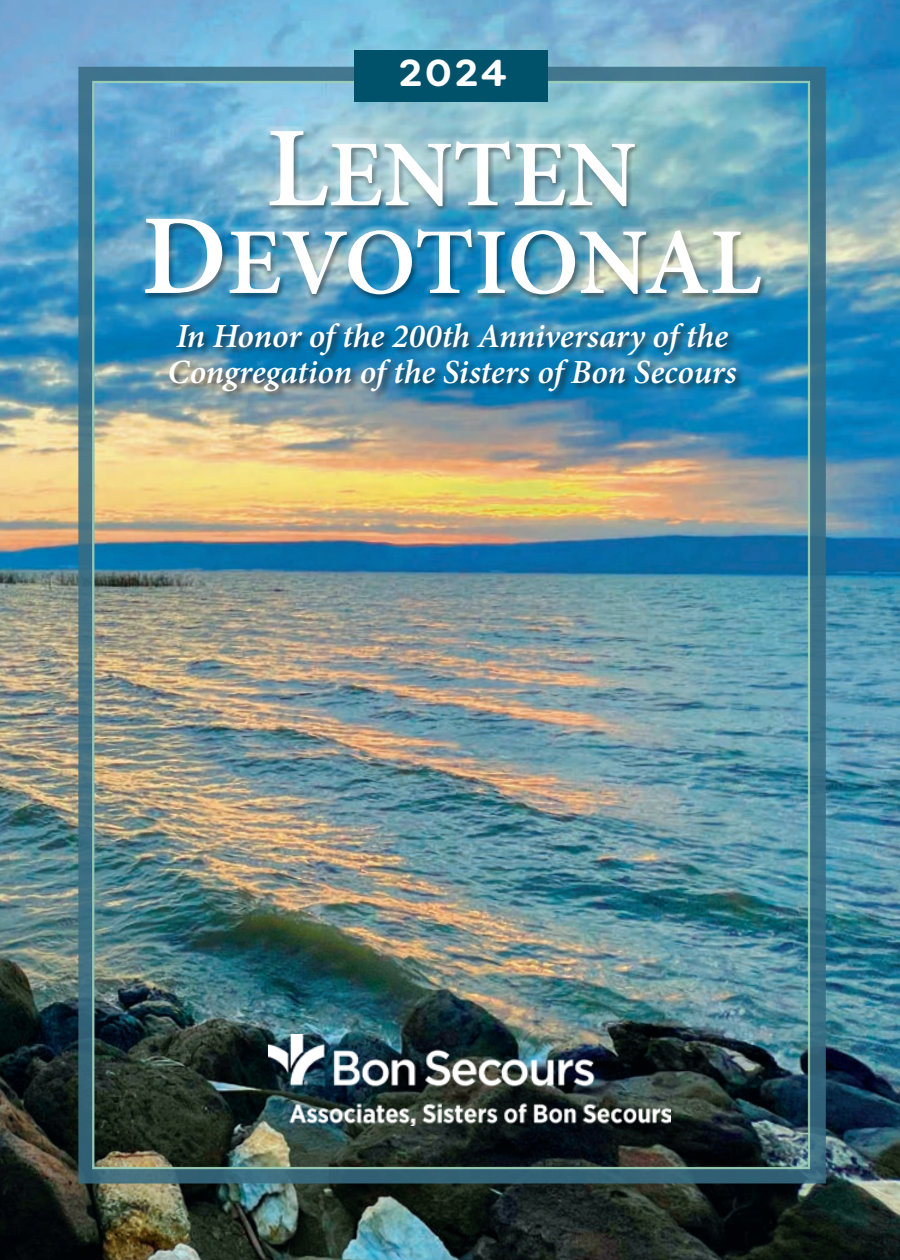
<style>
.page{position:relative;width:900px;height:1260px;background:#fff}
.page>*{position:absolute;margin:0;border:0;box-sizing:border-box;transform-origin:0 0}
.t1{font:600 94.25px/87.8px "Minion Pro";color:#fff;text-align:center}
.t2{font:700 37.5px "Filson Soft";color:#fff}
.t3{font:italic 600 34px/36.5px "Minion Pro";letter-spacing:-.005em;color:#fff}
.s1{font-size:114px}
</style>
<div class="page">
<img style="left:0;top:0;width:900px;height:1260px">
<img style="left:268px;top:1034px;width:402px;height:92px">
<div style="left:168px;top:321px;width:577px;height:80px;background:#231f20;opacity:.75"></div>
<div style="left:78px;top:67px;width:748px;height:1116px;border:16px solid #386c83"></div>
<div style="left:355px;top:50px;width:193px;height:52px;background:#00526b"></div>
<div style="left:140px;top:128px;width:627px;height:172px;background:#231f20;opacity:.4"></div>
<p class="t2" style="left:399px;top:49px;width:110px">2024</p>
<h1 class="t1" style="left:141px;top:131px;width:621px"><span class="s1">L</span>ENTEN<br><span class="s1">D</span>EVOTIONAL</h1>
<p class="t3" style="left:168px;top:317px;width:570px">In Honor of the 200th Anniversary of the<br>Congregation of the Sisters of Bon Secours</p>
</div>
